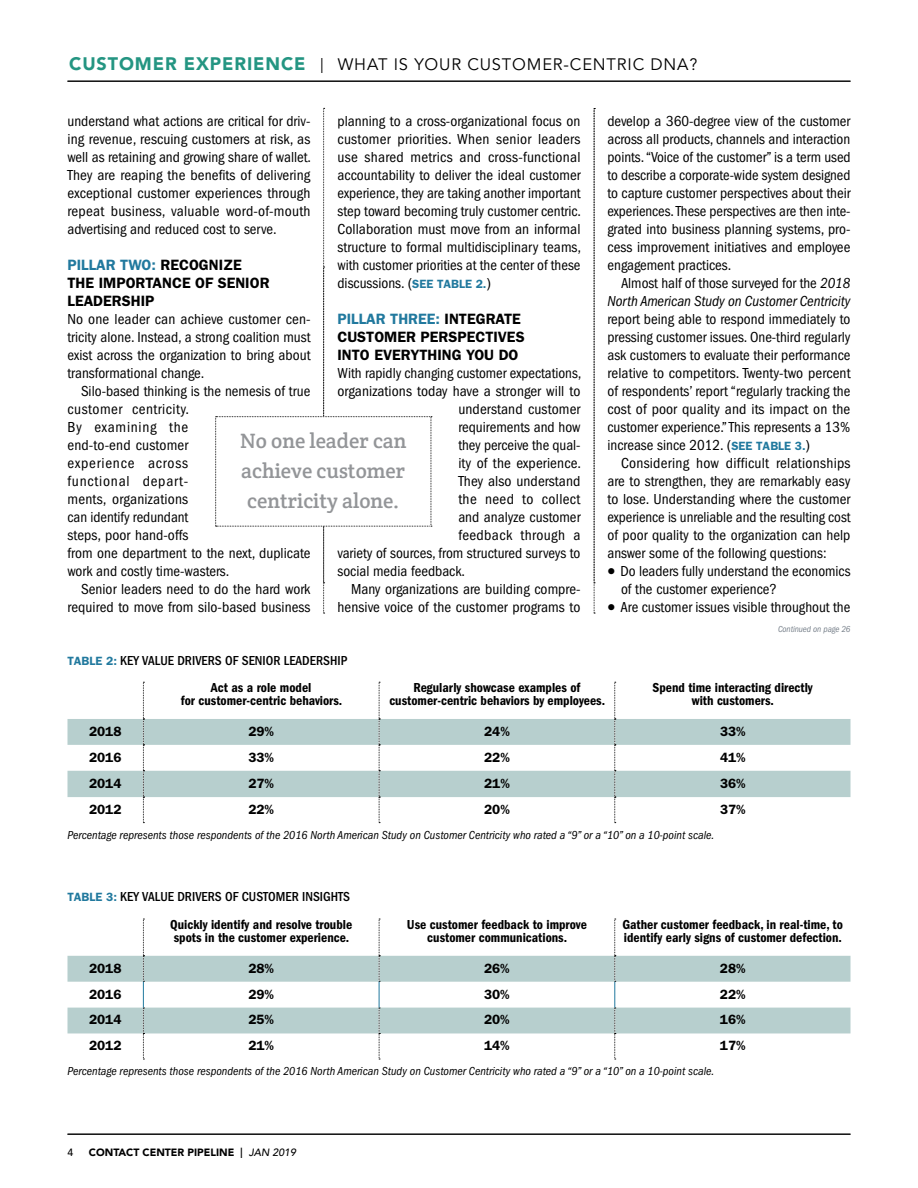
<style>
.page{position:relative;width:918px;height:1188px;background:#fff}
.page>*{position:absolute;margin:0;border:0;box-sizing:border-box;transform-origin:0 0}
.t1{font:21px/30px "Crete Round";color:#939598;text-align:justify}
.t2{font:900 18px "Avenir";letter-spacing:.05em;color:#249582}
.t3{font:16.5px "Avenir";letter-spacing:.05em;color:#000}
.t4{font:condensed 15px/18px "Franklin Gothic";color:#000;text-align:justify}
.t5{font:600 15px/18px "Franklin Gothic";color:#000}
.t6{font:italic condensed 15px/18px "Franklin Gothic";letter-spacing:-.005em;color:#000;text-align:right}
.t7{font:condensed 15px "Franklin Gothic";letter-spacing:.025em;color:#000}
.t8{font:600 condensed 13.5px/13.5px "Franklin Gothic";color:#000;text-align:center}
.t9{font:500 condensed 13.5px/27.3px "Franklin Gothic";color:#000;text-align:right}
.t10{font:600 13.5px "Franklin Gothic";color:#000}
.t11{font:italic condensed 12px "Franklin Gothic";color:#000}
.t12{font:900 10.5px "Avenir";color:#000}
.t13{font:500 10.5px "Avenir";color:#000}
.t14{font:italic condensed 9px "Franklin Gothic";letter-spacing:-.005em;color:#78818b}
.s1{color:#21799e}
.s2{font-weight:600;font-stretch:normal;font-size:12px;color:#21799e}
.s3{font-style:normal}
.s4{font-weight:600}
.s5{font-weight:500;font-style:italic}
</style>
<div class="page">
<hr style="left:68px;top:81px;width:782px;height:1px;background:#000">
<hr style="left:68px;top:1134px;width:782px;height:1px;background:#000">
<svg style="left:594px;top:108px;width:1px;height:506px"></svg>
<svg style="left:68px;top:956px;width:782px;height:77px;fill:#b7cfce"></svg>
<svg style="left:143px;top:919px;width:1px;height:141px"></svg>
<svg style="left:379px;top:919px;width:1px;height:141px"></svg>
<svg style="left:614px;top:919px;width:2px;height:141px"></svg>
<svg style="left:68px;top:719px;width:782px;height:78px;fill:#b7cfce"></svg>
<svg style="left:143px;top:682px;width:1px;height:141px"></svg>
<svg style="left:379px;top:682px;width:1px;height:141px"></svg>
<svg style="left:614px;top:682px;width:2px;height:141px"></svg>
<svg style="left:215px;top:108px;width:217px;height:506px"></svg>
<p class="t2" style="left:69px;top:53px;width:238px">CUSTOMER EXPERIENCE</p>
<p class="t3" style="left:338px;top:54px;width:361px">WHAT IS YOUR CUSTOMER-CENTRIC DNA?</p>
<p class="t4" style="left:68px;top:112px;width:245px">understand what actions are critical for driv&shy;ing revenue, rescuing customers at risk, as well as retaining and growing share of wallet.<br>They are reaping the benefits of delivering exceptional customer experiences through repeat business, valuable word-of-mouth advertising and reduced cost to serve.</p>
<p class="t5" style="left:68px;top:256px;width:204px"><span class="s1">PILLAR TWO:</span> RECOGNIZE<br>THE IMPORTANCE OF SENIOR<br>LEADERSHIP</p>
<p class="t4" style="left:68px;top:310px;width:245px">No one leader can achieve customer cen&shy;tricity alone. Instead, a strong coalition must exist across the organization to bring about transformational change.</p>
<p class="t4" style="left:68px;top:382px;width:245px;text-align:left;text-indent:14px">Silo-based thinking is the nemesis of true customer centricity.<br>By examining the<br>end-to-end customer<br>experience across<br>functional depart-<br>ments, organizations<br>can identify redundant<br>steps, poor hand-offs<br>from one department to the next, duplicate work and costly time-wasters.</p>
<p class="t4" style="left:68px;top:580px;width:245px;text-align:right">Senior leaders need to do the hard work required to move from silo-based business</p>
<p class="t4" style="left:338px;top:112px;width:245px">planning to a cross-organizational focus on customer priorities. When senior leaders use shared metrics and cross-functional accountability to deliver the ideal customer experience, they are taking another important step toward becoming truly customer centric.<br>Collaboration must move from an informal structure to formal multidisciplinary teams, with customer priorities at the center of these discussions. (<span class="s2">SEE TABLE 2.</span>)</p>
<p class="t5" style="left:337px;top:310px;width:189px"><span class="s1">PILLAR THREE:</span> INTEGRATE<br>CUSTOMER PERSPECTIVES<br>INTO EVERYTHING YOU DO</p>
<p class="t4" style="left:338px;top:364px;width:245px">With rapidly changing customer expectations,</p>
<p class="t4" style="left:338px;top:382px;width:244px">organizations today have a stronger will to</p>
<p class="t4" style="left:458px;top:400px;width:124px">understand customer</p>
<p class="t4" style="left:458px;top:418px;width:124px">requirements and how</p>
<p class="t4" style="left:458px;top:436px;width:124px">they perceive the qual-</p>
<p class="t4" style="left:458px;top:454px;width:124px">ity of the experience.</p>
<p class="t4" style="left:458px;top:472px;width:124px">They also understand</p>
<p class="t7" style="left:458px;top:491px;width:124px">the need to collect</p>
<p class="t4" style="left:458px;top:508px;width:124px">and analyze customer</p>
<p class="t7" style="left:458px;top:527px;width:124px">feedback through a</p>
<p class="t4" style="left:338px;top:544px;width:245px">variety of sources, from structured surveys to</p>
<p class="t4" style="left:338px;top:562px;width:129px">social media feedback.</p>
<p class="t4" style="left:351px;top:580px;width:231px">Many organizations are building compre-</p>
<p class="t4" style="left:338px;top:598px;width:244px">hensive voice of the customer programs to</p>
<h1 class="t1" style="left:240px;top:426px;width:168px">No one leader can achieve customer centricity alone.</h1>
<p class="t4" style="left:608px;top:112px;width:245px">develop a 360-degree view of the customer across all products, channels and interaction points. “Voice of the customer” is a term used to describe a corporate-wide system designed to capture customer perspectives about their experiences. These perspectives are then inte&shy;grated into business planning systems, pro&shy;cess improvement initiatives and employee engagement practices.</p>
<p class="t6" style="left:608px;top:274px;width:245px"><span class="s3">Almost half of those surveyed for the</span> 2018<br>North American Study on Customer Centricity</p>
<p class="t4" style="left:608px;top:310px;width:245px">report being able to respond immediately to pressing customer issues. One-third regularly ask customers to evaluate their performance relative to competitors. Twenty-two percent of respondents’ report “regularly tracking the cost of poor quality and its impact on the customer experience.” This represents a 13% increase since 2012. (<span class="s2">SEE TABLE 3.</span>)</p>
<p class="t4" style="left:608px;top:454px;width:245px;text-indent:14px">Considering how difficult relationships are to strengthen, they are remarkably easy to lose. Understanding where the customer experience is unreliable and the resulting cost of poor quality to the organization can help answer some of the following questions:</p>
<p class="t4" style="left:621px;top:562px;width:231px;text-align:left">Do leaders fully understand the economics of the customer experience?<br>Are customer issues visible throughout the</p>
<p class="t14" style="left:778px;top:624px;width:74px">Continued on page 26</p>
<p class="t9" style="left:211px;top:647px;width:138px;text-align:left;text-indent:-143px"><span class="s2">TABLE 2:</span> KEY VALUE DRIVERS OF SENIOR LEADERSHIP<br><span class="s4">Act as a role model</span></p>
<p class="t8" style="left:181px;top:694px;width:163px">for customer-centric behaviors.</p>
<p class="t8" style="left:389px;top:681px;width:217px">Regularly showcase examples of customer-centric behaviors by employees.</p>
<p class="t8" style="left:653px;top:681px;width:162px">Spend time interacting directly with customers.</p>
<p class="t10" style="left:89px;top:723px;width:34px">2018</p>
<p class="t10" style="left:248px;top:723px;width:27px">29%</p>
<p class="t10" style="left:484px;top:723px;width:27px">24%</p>
<p class="t10" style="left:720px;top:723px;width:27px">33%</p>
<p class="t10" style="left:89px;top:749px;width:34px">2016</p>
<p class="t10" style="left:248px;top:749px;width:27px">33%</p>
<p class="t10" style="left:484px;top:749px;width:27px">22%</p>
<p class="t10" style="left:720px;top:749px;width:27px">41%</p>
<p class="t10" style="left:89px;top:775px;width:34px">2014</p>
<p class="t10" style="left:248px;top:775px;width:27px">27%</p>
<p class="t10" style="left:484px;top:775px;width:27px">21%</p>
<p class="t10" style="left:720px;top:775px;width:27px">36%</p>
<p class="t10" style="left:89px;top:801px;width:34px">2012</p>
<p class="t10" style="left:248px;top:801px;width:27px">22%</p>
<p class="t10" style="left:484px;top:801px;width:27px">20%</p>
<p class="t10" style="left:720px;top:801px;width:27px">37%</p>
<p class="t11" style="left:68px;top:828px;width:648px">Percentage represents those respondents of the 2016 North American Study on Customer Centricity who rated a “9” or a “10” on a 10-point scale.</p>
<p class="t9" style="left:68px;top:883px;width:286px"><span class="s2">TABLE 3:</span> KEY VALUE DRIVERS OF CUSTOMER INSIGHTS<br><span class="s4">Quickly identify and resolve trouble</span></p>
<p class="t8" style="left:174px;top:931px;width:177px">spots in the customer experience.</p>
<p class="t8" style="left:407px;top:918px;width:182px">Use customer feedback to improve customer communications.</p>
<p class="t8" style="left:622px;top:918px;width:222px;text-align:left">Gather customer feedback, in real-time, to identify early signs of customer defection.</p>
<p class="t10" style="left:89px;top:960px;width:34px">2018</p>
<p class="t10" style="left:248px;top:960px;width:27px">28%</p>
<p class="t10" style="left:484px;top:960px;width:27px">26%</p>
<p class="t10" style="left:720px;top:960px;width:27px">28%</p>
<p class="t10" style="left:89px;top:986px;width:34px">2016</p>
<p class="t10" style="left:248px;top:986px;width:27px">29%</p>
<p class="t10" style="left:484px;top:986px;width:27px">30%</p>
<p class="t10" style="left:720px;top:986px;width:27px">22%</p>
<p class="t10" style="left:89px;top:1012px;width:34px">2014</p>
<p class="t10" style="left:248px;top:1012px;width:27px">25%</p>
<p class="t10" style="left:484px;top:1012px;width:27px">20%</p>
<p class="t10" style="left:720px;top:1012px;width:27px">16%</p>
<p class="t10" style="left:89px;top:1038px;width:34px">2012</p>
<p class="t10" style="left:248px;top:1038px;width:27px">21%</p>
<p class="t10" style="left:484px;top:1038px;width:27px">14%</p>
<p class="t10" style="left:720px;top:1038px;width:27px">17%</p>
<p class="t11" style="left:68px;top:1064px;width:648px">Percentage represents those respondents of the 2016 North American Study on Customer Centricity who rated a “9” or a “10” on a 10-point scale.</p>
<p class="t13" style="left:68px;top:1146px;width:7px">4</p>
<p class="t12" style="left:89px;top:1146px;width:209px">CONTACT CENTER PIPELINE ❘ <span class="s5">JAN 2019</span></p>
</div>
